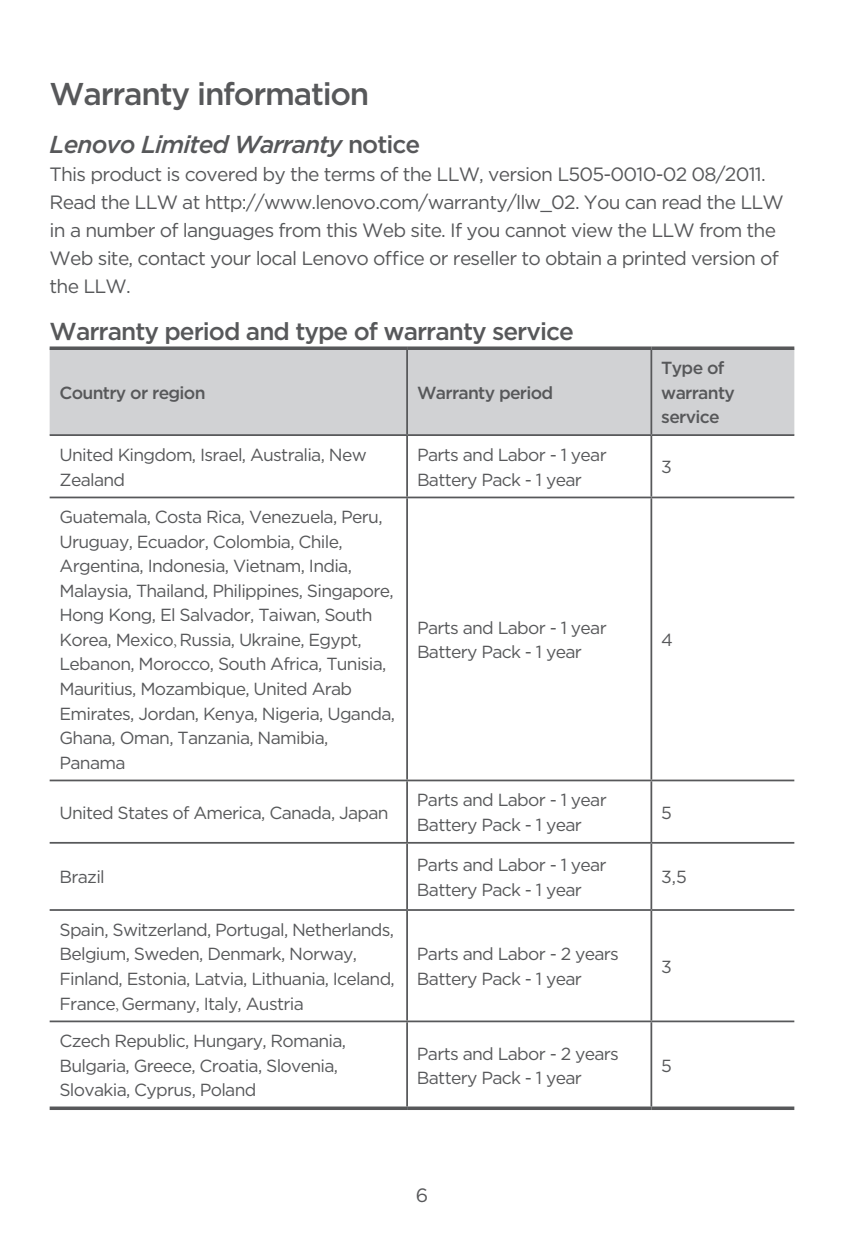
<style>
.page{position:relative;width:844px;height:1241px;background:#fff}
.page>*{position:absolute;margin:0;border:0;box-sizing:border-box;transform-origin:0 0}
.t1{font:500 31.5px "Gotham";letter-spacing:-.04em;color:#57585a}
.t2{font:500 24.5px "Gotham";letter-spacing:-.04em;color:#57585a}
.t3{font:italic 500 24.5px "Gotham";letter-spacing:-.04em;color:#57585a}
.t4{font:19.25px/28px "Gotham";letter-spacing:-.04em;color:#57585a}
.t5{font:17.5px/24.5px "Gotham";letter-spacing:-.04em;color:#57585a}
.t6{font:500 17.5px/24.5px "Gotham";letter-spacing:-.04em;color:#57585a}
.t7{font:17.5px "Gotham";letter-spacing:-.04em;color:#57595a}
.s1{font-style:normal}
.s2{font-family:"Adobe Song Std";font-weight:300}
</style>
<div class="page">
<div style="left:50px;top:350px;width:744px;height:84px;background:#d1d2d4"></div>
<hr style="left:50px;top:434px;width:357px;height:2px;background:#57585a">
<hr style="left:407px;top:434px;width:244px;height:2px;background:#57585a">
<hr style="left:651px;top:434px;width:143px;height:2px;background:#57585a">
<svg style="left:50px;top:346px;width:357px;height:4px"></svg>
<hr style="left:50px;top:1106px;width:357px;height:3px;background:#57585a">
<svg style="left:407px;top:346px;width:244px;height:4px"></svg>
<hr style="left:407px;top:1106px;width:244px;height:3px;background:#57585a">
<hr style="left:406px;top:350px;width:2px;height:84px;background:#57585a">
<hr style="left:406px;top:436px;width:2px;height:60px;background:#57585a">
<hr style="left:406px;top:498px;width:2px;height:281px;background:#57585a">
<hr style="left:406px;top:781px;width:2px;height:60px;background:#57585a">
<hr style="left:406px;top:843px;width:2px;height:66px;background:#57585a">
<hr style="left:406px;top:910px;width:2px;height:110px;background:#57585a">
<hr style="left:406px;top:1022px;width:2px;height:84px;background:#57585a">
<svg style="left:651px;top:346px;width:143px;height:4px"></svg>
<hr style="left:651px;top:1106px;width:143px;height:3px;background:#57585a">
<hr style="left:650px;top:350px;width:2px;height:84px;background:#57585a">
<hr style="left:650px;top:436px;width:2px;height:60px;background:#57585a">
<hr style="left:650px;top:498px;width:2px;height:281px;background:#57585a">
<hr style="left:650px;top:781px;width:2px;height:60px;background:#57585a">
<hr style="left:650px;top:843px;width:2px;height:66px;background:#57585a">
<hr style="left:650px;top:910px;width:2px;height:110px;background:#57585a">
<hr style="left:650px;top:1022px;width:2px;height:84px;background:#57585a">
<hr style="left:50px;top:496px;width:357px;height:2px;background:#57585a">
<hr style="left:407px;top:496px;width:244px;height:2px;background:#57585a">
<hr style="left:651px;top:496px;width:143px;height:2px;background:#57585a">
<hr style="left:50px;top:779px;width:357px;height:2px;background:#57585a">
<hr style="left:407px;top:779px;width:244px;height:2px;background:#57585a">
<hr style="left:651px;top:779px;width:143px;height:2px;background:#57585a">
<hr style="left:50px;top:841px;width:357px;height:2px;background:#57585a">
<hr style="left:407px;top:841px;width:244px;height:2px;background:#57585a">
<hr style="left:651px;top:841px;width:143px;height:2px;background:#57585a">
<hr style="left:50px;top:909px;width:357px;height:1px;background:#57585a">
<hr style="left:407px;top:909px;width:244px;height:1px;background:#57585a">
<hr style="left:651px;top:909px;width:143px;height:1px;background:#57585a">
<hr style="left:50px;top:1020px;width:357px;height:2px;background:#57585a">
<hr style="left:407px;top:1020px;width:244px;height:2px;background:#57585a">
<hr style="left:651px;top:1020px;width:143px;height:2px;background:#57585a">
<h1 class="t1" style="left:50px;top:73px;width:321px">Warranty information</h1>
<h2 class="t3" style="left:50px;top:128px;width:372px">Lenovo Limited Warranty <span class="s1">notice</span></h2>
<p class="t4" style="left:50px;top:159px;width:735px">This product is covered by the terms of the LLW, version L505-0010-02 08/2011.<br>Read the LLW at http://www.lenovo.com/warranty/llw_02. You can read the LLW in a number of languages from this Web site. If you cannot view the LLW from the Web site, contact your local Lenovo office or reseller to obtain a printed version of the LLW.</p>
<h2 class="t2" style="left:50px;top:316px;width:525px">Warranty period and type of warranty service</h2>
<p class="t6" style="left:60px;top:380px;width:147px">Country or region</p>
<p class="t6" style="left:417px;top:380px;width:138px">Warranty period</p>
<p class="t5" style="left:60px;top:442px;width:308px">United Kingdom, Israel, Australia, New<br>Zealand</p>
<p class="t5" style="left:417px;top:442px;width:191px">Parts and Labor - 1 year<br>Battery Pack - 1 year</p>
<p class="t5" style="left:60px;top:504px;width:337px">Guatemala, Costa Rica, Venezuela, Peru, Uruguay, Ecuador, Colombia, Chile, Argentina, Indonesia, Vietnam, India, Malaysia, Thailand, Philippines, Singapore, Hong Kong, El Salvador, Taiwan, South Korea, Mexico<span class="s2">,</span> Russia, Ukraine, Egypt, Lebanon, Morocco, South Africa, Tunisia, Mauritius, Mozambique, United Arab Emirates, Jordan, Kenya, Nigeria, Uganda, Ghana, Oman, Tanzania, Namibia, Panama</p>
<p class="t7" style="left:59px;top:801px;width:330px">United States of America, Canada, Japan</p>
<p class="t5" style="left:59px;top:864px;width:47px">Brazil</p>
<p class="t5" style="left:59px;top:917px;width:337px">Spain, Switzerland, Portugal, Netherlands, Belgium, Sweden, Denmark, Norway, Finland, Estonia, Latvia, Lithuania, Iceland, France<span class="s2">,</span> Germany, Italy, Austria</p>
<p class="t5" style="left:59px;top:1028px;width:288px">Czech Republic, Hungary, Romania,<br>Bulgaria, Greece, Croatia, Slovenia,<br>Slovakia, Cyprus, Poland</p>
<p class="t5" style="left:417px;top:614px;width:191px">Parts and Labor - 1 year<br>Battery Pack - 1 year</p>
<p class="t5" style="left:417px;top:787px;width:191px">Parts and Labor - 1 year<br>Battery Pack - 1 year</p>
<p class="t5" style="left:417px;top:852px;width:191px">Parts and Labor - 1 year<br>Battery Pack - 1 year</p>
<p class="t5" style="left:417px;top:941px;width:203px">Parts and Labor - 2 years<br>Battery Pack - 1 year</p>
<p class="t5" style="left:417px;top:1040px;width:203px">Parts and Labor - 2 years<br>Battery Pack - 1 year</p>
<p class="t4" style="left:415px;top:1180px;width:14px">6</p>
<p class="t6" style="left:661px;top:355px;width:75px">Type of warranty service</p>
<p class="t5" style="left:661px;top:454px;width:12px">3</p>
<p class="t5" style="left:661px;top:627px;width:13px">4</p>
<p class="t5" style="left:661px;top:799px;width:12px">5</p>
<p class="t5" style="left:661px;top:864px;width:27px">3,5</p>
<p class="t5" style="left:661px;top:953px;width:12px">3</p>
<p class="t5" style="left:661px;top:1052px;width:12px">5</p>
</div>
